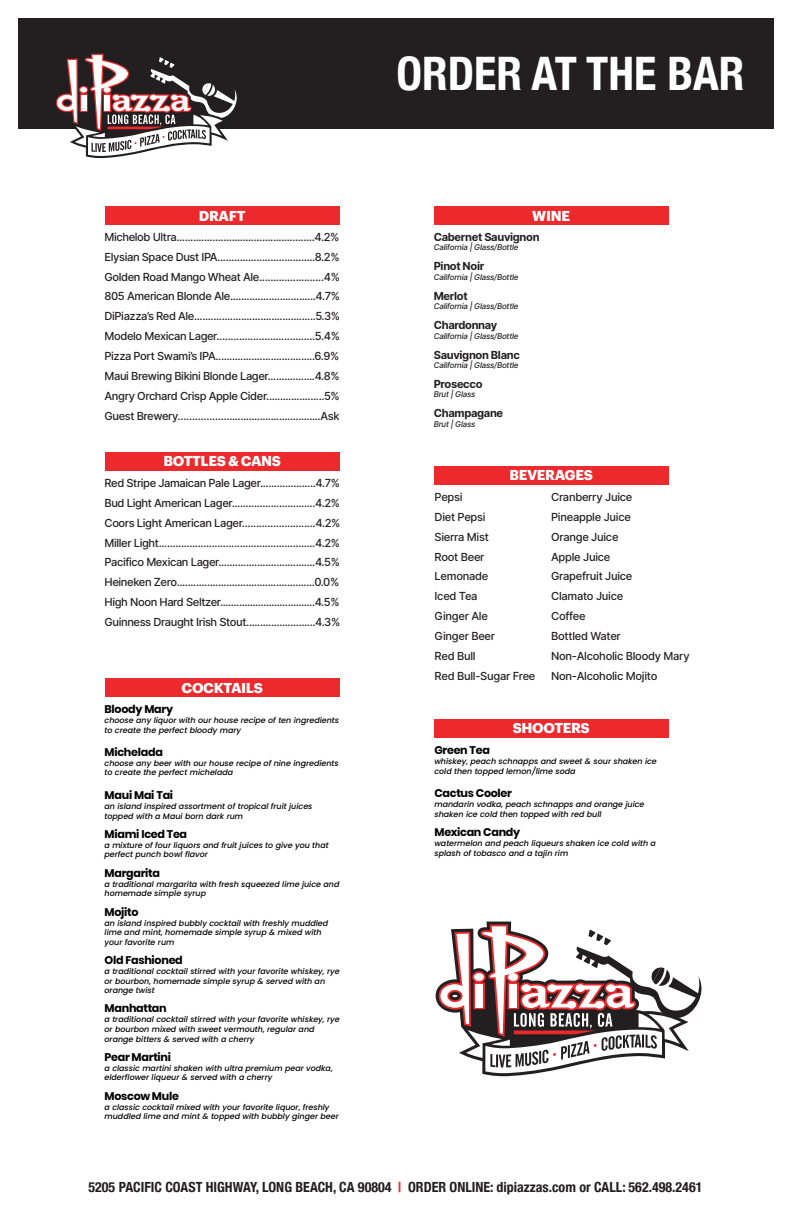
<style>
.page{position:relative;width:792px;height:1224px;background:#fff}
.page>*{position:absolute;margin:0;border:0;box-sizing:border-box;transform-origin:0 0}
.t1{font:700 condensed 46.2px "Helvetica Neue";color:#fff}
.t2{font:700 condensed 14px "Helvetica Neue";color:#231f20}
.t3{font:700 14px "Graphik Web";letter-spacing:-.025em;color:#fff}
.t4{font:500 11.1px/19.9px "Inter";letter-spacing:-.025em;color:#231f20;text-align:justify}
.t5{font:700 11.1px "Poppins";letter-spacing:-.025em;color:#000}
.t6{font:700 11.1px "Inter";letter-spacing:-.03em;color:#231f20}
.t7{font:italic 500 7.9px/9.5px "Poppins";color:#000}
.t8{font:italic 500 7.9px "Inter";letter-spacing:-.025em;color:#231f20}
.s1{color:#ec2a2e}
</style>
<div class="page">
<div style="left:18px;top:18px;width:756px;height:111px;background:#231f20"></div>
<svg style="left:55px;top:53px;width:182px;height:105px"></svg>
<svg style="left:436px;top:922px;width:102px;height:154px"></svg>
<svg style="left:439px;top:925px;width:263px;height:148px"></svg>
<div style="left:105px;top:206px;width:234px;height:19px;background:#ec2a2e"></div>
<div style="left:434px;top:206px;width:234px;height:19px;background:#ec2a2e"></div>
<div style="left:434px;top:466px;width:234px;height:19px;background:#ec2a2e"></div>
<div style="left:434px;top:719px;width:234px;height:19px;background:#ec2a2e"></div>
<div style="left:105px;top:452px;width:234px;height:19px;background:#ec2a2e"></div>
<div style="left:105px;top:678px;width:234px;height:19px;background:#ec2a2e"></div>
<h1 class="t1" style="left:396px;top:35px;width:350px">ORDER AT THE BAR</h1>
<p class="t3" style="left:199px;top:205px;width:48px">DRAFT</p>
<p class="t3" style="left:532px;top:205px;width:39px">WINE</p>
<p class="t4" style="left:105px;top:227px;width:237px">Michelob Ultra..................................................4.2% Elysian Space Dust IPA...................................8.2% Golden Road Mango Wheat Ale.......................4% 805 American Blonde Ale...............................4.7% DiPiazza’s Red Ale............................................5.3% Modelo Mexican Lager...................................5.4% Pizza Port Swami’s IPA....................................6.9% Maui Brewing Bikini Blonde Lager.................4.8% Angry Orchard Crisp Apple Cider.....................5% Guest Brewery……………….................................Ask</p>
<p class="t3" style="left:163px;top:450px;width:119px">BOTTLES &amp; CANS</p>
<p class="t4" style="left:105px;top:473px;width:237px">Red Stripe Jamaican Pale Lager....................4.7% Bud Light American Lager..............................4.2% Coors Light American Lager..........................4.2% Miller Light........................................................4.2% Pacifico Mexican Lager...................................4.5% Heineken Zero..................................................0.0% High Noon Hard Seltzer...................................4.5% Guinness Draught Irish Stout.........................4.3%</p>
<p class="t3" style="left:182px;top:677px;width:83px">COCKTAILS</p>
<p class="t5" style="left:105px;top:703px;width:70px">Bloody Mary</p>
<p class="t7" style="left:105px;top:716px;width:236px">choose any liquor with our house recipe of ten ingredients to create the perfect bloody mary</p>
<p class="t5" style="left:105px;top:746px;width:60px">Michelada</p>
<p class="t7" style="left:105px;top:758px;width:236px">choose any beer with our house recipe of nine ingredients to create the perfect michelada</p>
<p class="t5" style="left:105px;top:788px;width:70px">Maui Mai Tai</p>
<p class="t7" style="left:105px;top:801px;width:209px;line-height:10px">an island inspired assortment of tropical fruit juices topped with a Maui born dark rum</p>
<p class="t5" style="left:105px;top:828px;width:84px">Miami Iced Tea</p>
<p class="t7" style="left:105px;top:840px;width:226px">a mixture of four liquors and fruit juices to give you that perfect punch bowl flavor</p>
<p class="t5" style="left:105px;top:866px;width:57px">Margarita</p>
<p class="t7" style="left:105px;top:879px;width:236px">a traditional margarita with fresh squeezed lime juice and homemade simple syrup</p>
<p class="t5" style="left:105px;top:905px;width:36px">Mojito</p>
<p class="t7" style="left:105px;top:918px;width:225px">an island inspired bubbly cocktail with freshly muddled lime and mint, homemade simple syrup &amp; mixed with your favorite rum</p>
<p class="t5" style="left:105px;top:954px;width:80px">Old Fashioned</p>
<p class="t7" style="left:105px;top:967px;width:237px">a traditional cocktail stirred with your favorite whiskey, rye or bourbon, homemade simple syrup &amp; served with an orange twist</p>
<p class="t5" style="left:105px;top:1002px;width:64px">Manhattan</p>
<p class="t7" style="left:105px;top:1015px;width:237px">a traditional cocktail stirred with your favorite whiskey, rye or bourbon mixed with sweet vermouth, regular and orange bitters &amp; served with a cherry</p>
<p class="t5" style="left:105px;top:1051px;width:68px">Pear Martini</p>
<p class="t7" style="left:105px;top:1063px;width:230px">a classic martini shaken with ultra premium pear vodka, elderflower liqueur &amp; served with a cherry</p>
<p class="t5" style="left:105px;top:1089px;width:76px">Moscow Mule</p>
<p class="t7" style="left:105px;top:1102px;width:236px">a classic cocktail mixed with your favorite liquor, freshly muddled lime and mint &amp; topped with bubbly ginger beer</p>
<p class="t6" style="left:434px;top:229px;width:107px">Cabernet Sauvignon</p>
<p class="t8" style="left:434px;top:242px;width:86px">California | Glass/Bottle</p>
<p class="t6" style="left:434px;top:258px;width:52px">Pinot Noir</p>
<p class="t8" style="left:434px;top:271px;width:86px">California | Glass/Bottle</p>
<p class="t6" style="left:434px;top:288px;width:35px">Merlot</p>
<p class="t8" style="left:434px;top:301px;width:86px">California | Glass/Bottle</p>
<p class="t6" style="left:434px;top:317px;width:65px">Chardonnay</p>
<p class="t8" style="left:434px;top:330px;width:86px">California | Glass/Bottle</p>
<p class="t6" style="left:434px;top:346px;width:88px">Sauvignon Blanc</p>
<p class="t8" style="left:434px;top:359px;width:86px">California | Glass/Bottle</p>
<p class="t6" style="left:434px;top:376px;width:50px">Prosecco</p>
<p class="t8" style="left:434px;top:389px;width:43px">Brut | Glass</p>
<p class="t6" style="left:434px;top:405px;width:71px">Champagane</p>
<p class="t8" style="left:434px;top:418px;width:43px">Brut | Glass</p>
<p class="t3" style="left:509px;top:464px;width:85px">BEVERAGES</p>
<p class="t4" style="left:435px;top:487px;width:102px;text-align:left">Pepsi<br>Diet Pepsi<br>Sierra Mist<br>Root Beer<br>Lemonade<br>Iced Tea<br>Ginger Ale<br>Ginger Beer<br>Red Bull<br>Red Bull-Sugar Free</p>
<p class="t4" style="left:551px;top:487px;width:140px;text-align:left">Cranberry Juice<br>Pineapple Juice<br>Orange Juice<br>Apple Juice<br>Grapefruit Juice<br>Clamato Juice<br>Coffee<br>Bottled Water<br>Non-Alcoholic Bloody Mary<br>Non-Alcoholic Mojito</p>
<p class="t3" style="left:513px;top:717px;width:78px">SHOOTERS</p>
<p class="t5" style="left:434px;top:743px;width:57px">Green Tea</p>
<p class="t7" style="left:434px;top:756px;width:224px;line-height:10px">whiskey, peach schnapps and sweet &amp; sour shaken ice cold then topped lemon/lime soda</p>
<p class="t5" style="left:434px;top:786px;width:79px">Cactus Cooler</p>
<p class="t7" style="left:434px;top:799px;width:212px;line-height:10px">mandarin vodka, peach schnapps and orange juice shaken ice cold then topped with red bull</p>
<p class="t5" style="left:434px;top:826px;width:87px">Mexican Candy</p>
<p class="t7" style="left:434px;top:839px;width:223px;line-height:10px">watermelon and peach liqueurs shaken ice cold with a splash of tobasco and a tajin rim</p>
<p class="t2" style="left:88px;top:1175px;width:616px">5205 PACIFIC COAST HIGHWAY, LONG BEACH, CA 90804 <span class="s1">|</span> ORDER ONLINE: dipiazzas.com or CALL: 562.498.2461</p>
</div>
